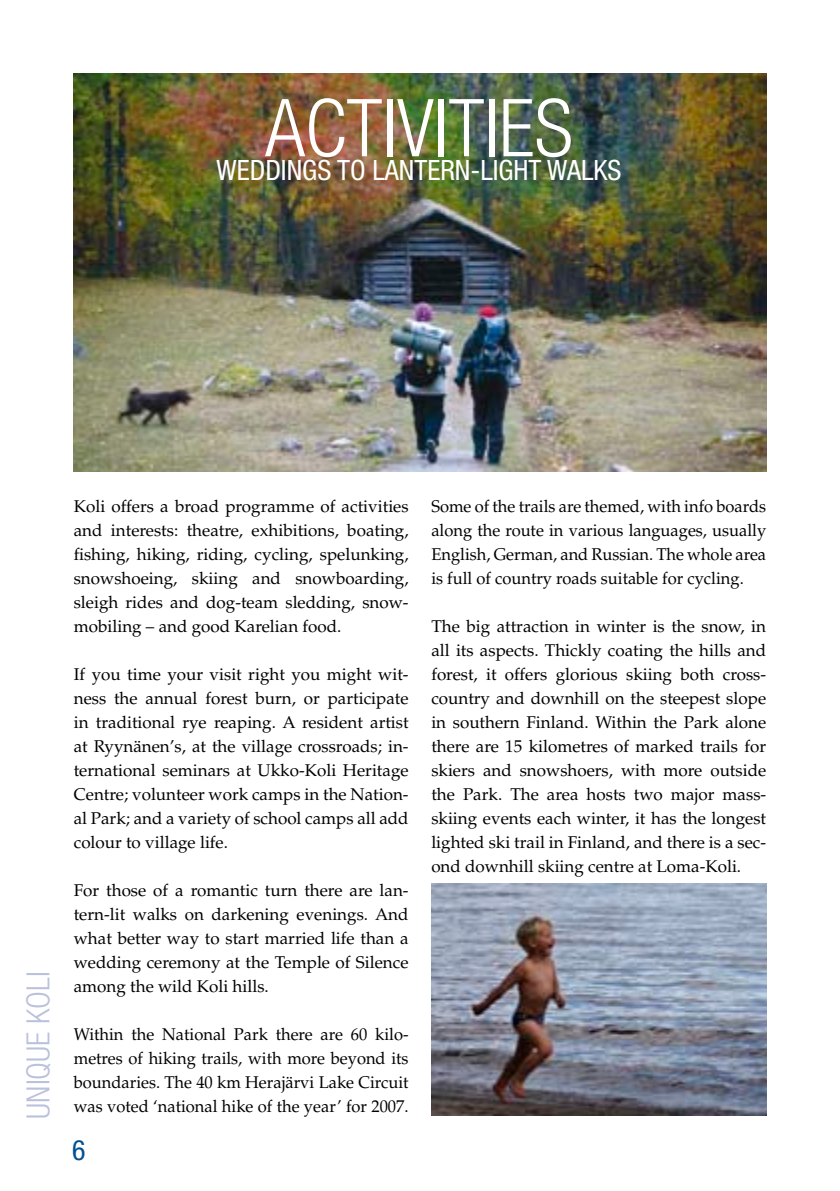
<style>
.page{position:relative;width:840px;height:1191px;background:#fff}
.page>*{position:absolute;margin:0;border:0;box-sizing:border-box;transform-origin:0 0}
.t1{font:300 condensed 80px "Helvetica Neue LT";color:#fff}
.t2{font:300 condensed 32px "Helvetica Neue LT";color:#b9c1dc}
.t3{font:condensed 28px "Helvetica Neue LT";color:#fff}
.t4{font:17px/24px "Palatino";color:#000;text-align:justify}
</style>
<div class="page">
<img style="left:73px;top:74px;width:692px;height:397px">
<img style="left:431px;top:883px;width:334px;height:232px">
<h1 class="t1" style="left:265px;top:82px;width:305px">ACTIVITIES</h1>
<h3 class="t3" style="left:216px;top:154px;width:406px">WEDDINGS TO LANTERN-LIGHT WALKS</h3>
<h2 class="t2" style="left:20px;top:1118px;width:149px;rotate:-90deg">UNIQUE KOLI</h2>
<p class="t4" style="left:74px;top:494px;width:336px">Koli offers a broad programme of activities and interests: theatre, exhibitions, boating, fishing, hiking, riding, cycling, spelunking, snowshoeing, skiing and snowboarding, sleigh rides and dog-team sledding, snow&shy;mobiling – and good Karelian food.</p>
<p class="t4" style="left:74px;top:662px;width:336px">If you time your visit right you might wit&shy;ness the annual forest burn, or participate in traditional rye reaping. A resident artist at Ryynänen’s, at the village crossroads; in&shy;ternational seminars at Ukko-Koli Heritage Centre; volunteer work camps in the Nation&shy;al Park; and a variety of school camps all add colour to village life.</p>
<p class="t4" style="left:74px;top:878px;width:336px">For those of a romantic turn there are lan&shy;tern-lit walks on darkening evenings. And what better way to start married life than a wedding ceremony at the Temple of Silence among the wild Koli hills.</p>
<p class="t4" style="left:74px;top:1022px;width:336px">Within the National Park there are 60 kilo&shy;metres of hiking trails, with more beyond its boundaries. The 40 km Herajärvi Lake Circuit was voted ‘national hike of the year’ for 2007.</p>
<p class="t4" style="left:431px;top:494px;width:336px">Some of the trails are themed, with info boards along the route in various languages, usually English, German, and Russian. The whole area is full of country roads suitable for cycling.</p>
<p class="t4" style="left:431px;top:614px;width:336px">The big attraction in winter is the snow, in all its aspects. Thickly coating the hills and forest, it offers glorious skiing both cross&shy;country and downhill on the steepest slope in southern Finland. Within the Park alone there are 15 kilometres of marked trails for skiers and snowshoers, with more outside the Park. The area hosts two major mass&shy;skiing events each winter, it has the longest lighted ski trail in Finland, and there is a sec&shy;ond downhill skiing centre at Loma-Koli.</p>
</div>
